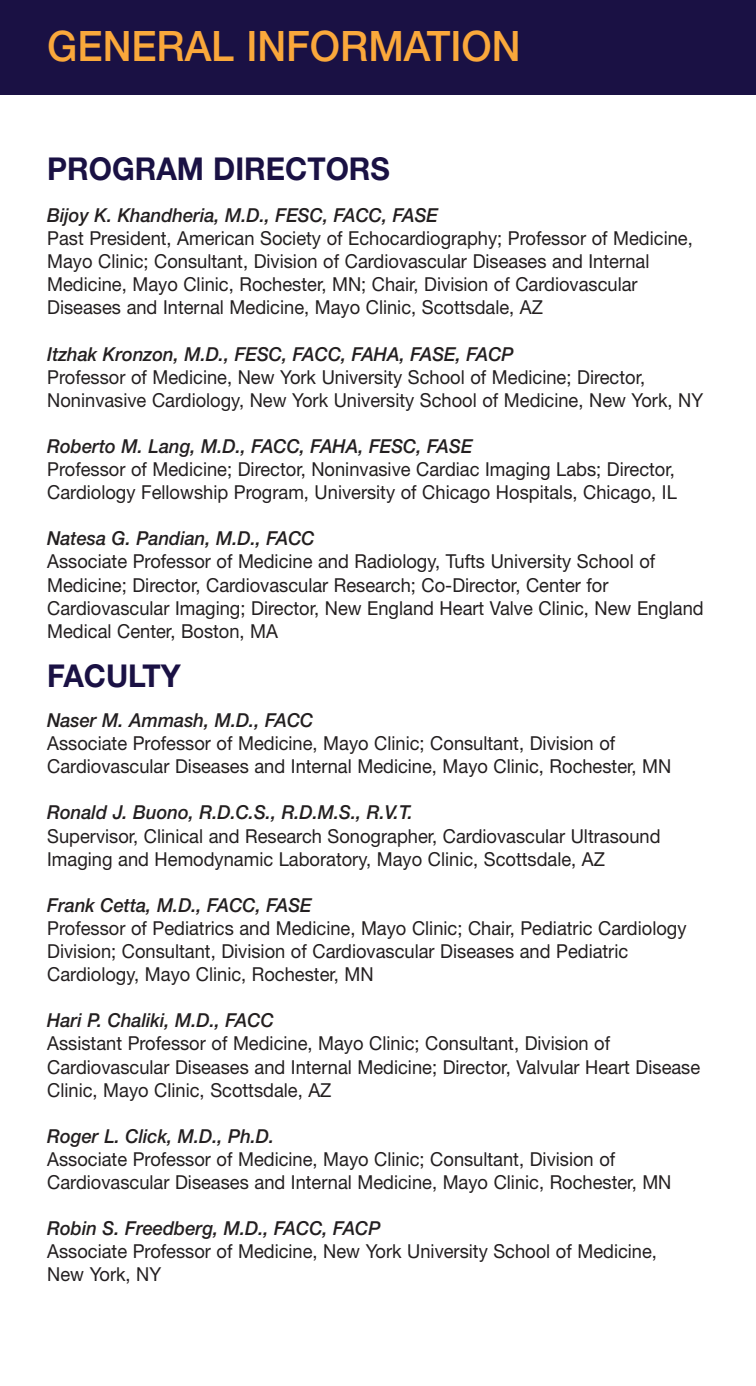
<style>
.page{position:relative;width:756px;height:1386px;background:#fff}
.page>*{position:absolute;margin:0;border:0;box-sizing:border-box;transform-origin:0 0}
.t1{font:500 42px "Helvetica Neue LT Std";color:#faa83b;scale:.95 1}
.t2{font:700 31.5px "Helvetica Neue LT Std";color:#1a1144;scale:.95 1}
.t3{font:19.25px/23.1px "Helvetica Neue LT Std";color:#231f20;scale:.95 1}
.t4{font:italic 500 19.25px "Helvetica Neue LT Std";color:#231f20;scale:.95 1}
</style>
<div class="page">
<div style="left:0;top:0;width:756px;height:94px;background:#1a1144"></div>
<h1 class="t1" style="left:47px;top:31px;width:500px">GENERAL INFORMATION</h1>
<h2 class="t2" style="left:47px;top:157px;width:362px">PROGRAM DIRECTORS</h2>
<p class="t4" style="left:47px;top:208px;width:413px">Bijoy K. Khandheria, M.D., FESC, FACC, FASE</p>
<p class="t3" style="left:47px;top:229px;width:681px">Past President, American Society of Echocardiography; Professor of Medicine, Mayo Clinic; Consultant, Division of Cardiovascular Diseases and Internal Medicine, Mayo Clinic, Rochester, MN; Chair, Division of Cardiovascular Diseases and Internal Medicine, Mayo Clinic, Scottsdale, AZ</p>
<p class="t4" style="left:47px;top:347px;width:493px">Itzhak Kronzon, M.D., FESC, FACC, FAHA, FASE, FACP</p>
<p class="t3" style="left:47px;top:367px;width:692px">Professor of Medicine, New York University School of Medicine; Director,<br>Noninvasive Cardiology, New York University School of Medicine, New York, NY</p>
<p class="t4" style="left:47px;top:439px;width:449px">Roberto M. Lang, M.D., FACC, FAHA, FESC, FASE</p>
<p class="t3" style="left:47px;top:460px;width:664px">Professor of Medicine; Director, Noninvasive Cardiac Imaging Labs; Director,<br>Cardiology Fellowship Program, University of Chicago Hospitals, Chicago, IL</p>
<p class="t4" style="left:47px;top:532px;width:283px">Natesa G. Pandian, M.D., FACC</p>
<p class="t3" style="left:47px;top:552px;width:693px">Associate Professor of Medicine and Radiology, Tufts University School of Medicine; Director, Cardiovascular Research; Co-Director, Center for Cardiovascular Imaging; Director, New England Heart Valve Clinic, New England Medical Center, Boston, MA</p>
<h2 class="t2" style="left:47px;top:664px;width:142px">FACULTY</h2>
<p class="t4" style="left:47px;top:713px;width:282px">Naser M. Ammash, M.D., FACC</p>
<p class="t3" style="left:47px;top:734px;width:658px">Associate Professor of Medicine, Mayo Clinic; Consultant, Division of<br>Cardiovascular Diseases and Internal Medicine, Mayo Clinic, Rochester, MN</p>
<p class="t4" style="left:47px;top:806px;width:386px">Ronald J. Buono, R.D.C.S., R.D.M.S., R.V.T.</p>
<p class="t3" style="left:47px;top:826px;width:647px">Supervisor, Clinical and Research Sonographer, Cardiovascular Ultrasound<br>Imaging and Hemodynamic Laboratory, Mayo Clinic, Scottsdale, AZ</p>
<p class="t4" style="left:47px;top:898px;width:280px">Frank Cetta, M.D., FACC, FASE</p>
<p class="t3" style="left:47px;top:918px;width:674px">Professor of Pediatrics and Medicine, Mayo Clinic; Chair, Pediatric Cardiology<br>Division; Consultant, Division of Cardiovascular Diseases and Pediatric<br>Cardiology, Mayo Clinic, Rochester, MN</p>
<p class="t4" style="left:47px;top:1014px;width:240px">Hari P. Chaliki, M.D., FACC</p>
<p class="t3" style="left:47px;top:1034px;width:689px">Assistant Professor of Medicine, Mayo Clinic; Consultant, Division of<br>Cardiovascular Diseases and Internal Medicine; Director, Valvular Heart Disease<br>Clinic, Mayo Clinic, Scottsdale, AZ</p>
<p class="t4" style="left:47px;top:1129px;width:240px">Roger L. Click, M.D., Ph.D.</p>
<p class="t3" style="left:47px;top:1149px;width:659px">Associate Professor of Medicine, Mayo Clinic; Consultant, Division of<br>Cardiovascular Diseases and Internal Medicine, Mayo Clinic, Rochester, MN</p>
<p class="t4" style="left:47px;top:1221px;width:352px">Robin S. Freedberg, M.D., FACC, FACP</p>
<p class="t3" style="left:47px;top:1242px;width:643px">Associate Professor of Medicine, New York University School of Medicine,<br>New York, NY</p>
</div>
